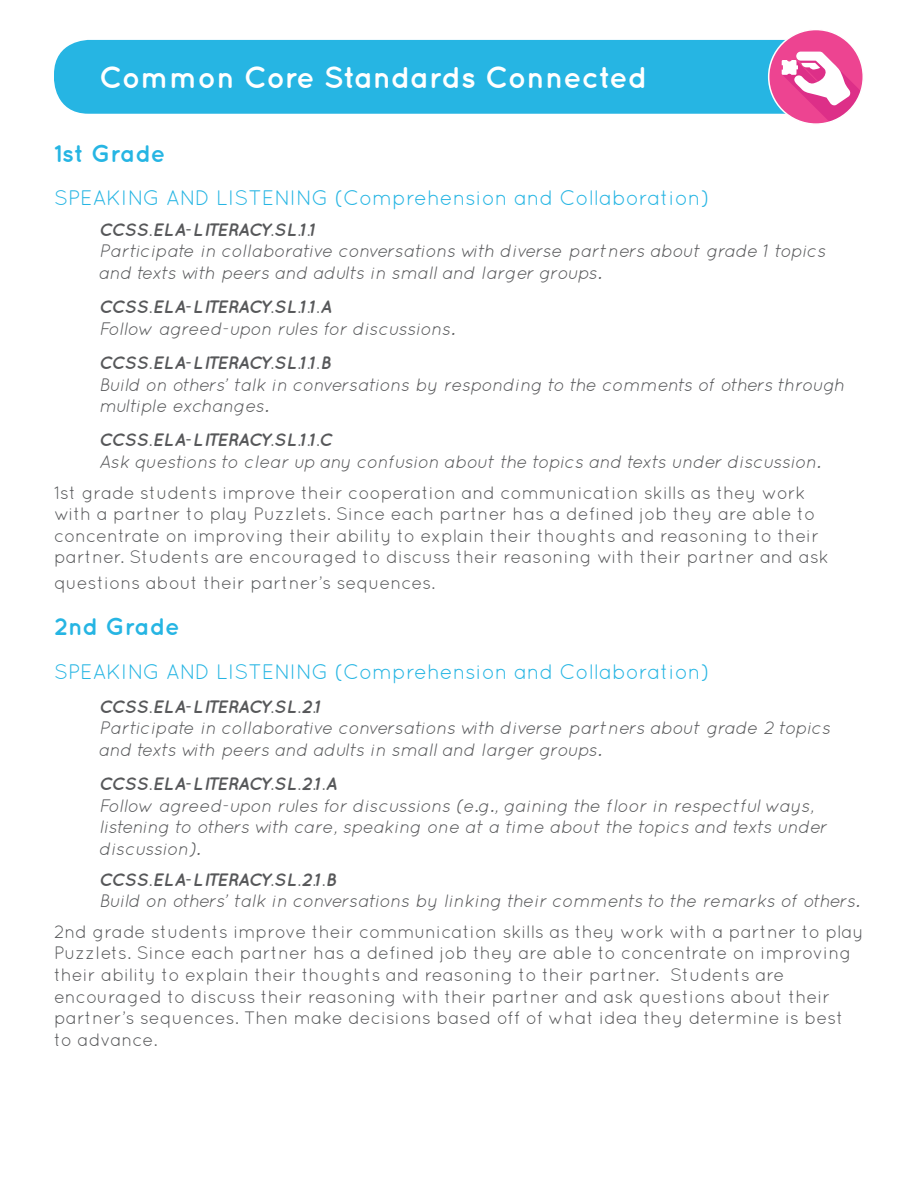
<style>
.page{position:relative;width:918px;height:1188px;background:#fff}
.page>*{position:absolute;margin:0;border:0;box-sizing:border-box;transform-origin:0 0}
.t1{font:700 30px "Quicksand";color:#fff}
.t2{font:700 24px "Quicksand";color:#26b5e3}
.t3{font:21px "Quicksand";color:#26b5e3}
.t4{font:18px/21.6px "Quicksand";color:#57585a}
.t5{font:italic 18px/21.6px "Quicksand";letter-spacing:-.015em;color:#57585a}
.t6{font:italic 700 18px "Quicksand";color:#57585a}
</style>
<div class="page">
<div style="left:54px;top:40px;width:777px;height:74px;background:#26b5e3;border-radius:34px"></div>
<svg style="left:769px;top:32px;width:92px;height:90px"></svg>
<div style="left:768px;top:29px;width:96px;height:96px;border:2px solid #fff;border-radius:50%"></div>
<h1 class="t1" style="left:99px;top:59px;width:550px">Common Core Standards Connected</h1>
<h2 class="t2" style="left:54px;top:139px;width:113px">1st Grade</h2>
<p class="t3" style="left:54px;top:186px;width:657px">SPEAKING AND LISTENING (Comprehension and Collaboration)</p>
<p class="t6" style="left:99px;top:219px;width:218px">CCSS.ELA-LITERACY.SL.1.1</p>
<p class="t5" style="left:99px;top:240px;width:728px">Participate in collaborative conversations with diverse partners about grade 1 topics and texts with peers and adults in small and larger groups.</p>
<p class="t6" style="left:99px;top:296px;width:234px">CCSS.ELA-LITERACY.SL.1.1.A</p>
<p class="t5" style="left:99px;top:318px;width:357px">Follow agreed-upon rules for discussions.</p>
<p class="t6" style="left:99px;top:352px;width:233px">CCSS.ELA-LITERACY.SL.1.1.B</p>
<p class="t5" style="left:99px;top:373px;width:747px">Build on others’ talk in conversations by responding to the comments of others through multiple exchanges.</p>
<p class="t6" style="left:99px;top:429px;width:235px">CCSS.ELA-LITERACY.SL.1.1.C</p>
<p class="t5" style="left:99px;top:451px;width:723px">Ask questions to clear up any confusion about the topics and texts under discussion.</p>
<p class="t4" style="left:54px;top:481px;width:776px">1st grade students improve their cooperation and communication skills as they work with a partner to play Puzzlets. Since each partner has a defined job they are able to concentrate on improving their ability to explain their thoughts and reasoning to their partner. Students are encouraged to discuss their reasoning with their partner and ask</p>
<p class="t4" style="left:54px;top:571px;width:383px">questions about their partner’s sequences.</p>
<h2 class="t2" style="left:54px;top:613px;width:127px">2nd Grade</h2>
<p class="t3" style="left:54px;top:659px;width:657px">SPEAKING AND LISTENING (Comprehension and Collaboration)</p>
<p class="t6" style="left:99px;top:696px;width:224px">CCSS.ELA-LITERACY.SL.2.1</p>
<p class="t5" style="left:99px;top:717px;width:733px">Participate in collaborative conversations with diverse partners about grade 2 topics and texts with peers and adults in small and larger groups.</p>
<p class="t6" style="left:99px;top:773px;width:240px">CCSS.ELA-LITERACY.SL.2.1.A</p>
<p class="t5" style="left:99px;top:795px;width:730px">Follow agreed-upon rules for discussions (e.g., gaining the floor in respectful ways, listening to others with care, speaking one at a time about the topics and texts under discussion).</p>
<p class="t6" style="left:99px;top:869px;width:239px">CCSS.ELA-LITERACY.SL.2.1.B</p>
<p class="t5" style="left:99px;top:890px;width:762px">Build on others’ talk in conversations by linking their comments to the remarks of others.</p>
<p class="t4" style="left:54px;top:921px;width:811px">2nd grade students improve their communication skills as they work with a partner to play Puzzlets. Since each partner has a defined job they are able to concentrate on improving their ability to explain their thoughts and reasoning to their partner. Students are encouraged to discuss their reasoning with their partner and ask questions about their partner’s sequences. Then make decisions based off of what idea they determine is best to advance.</p>
</div>
